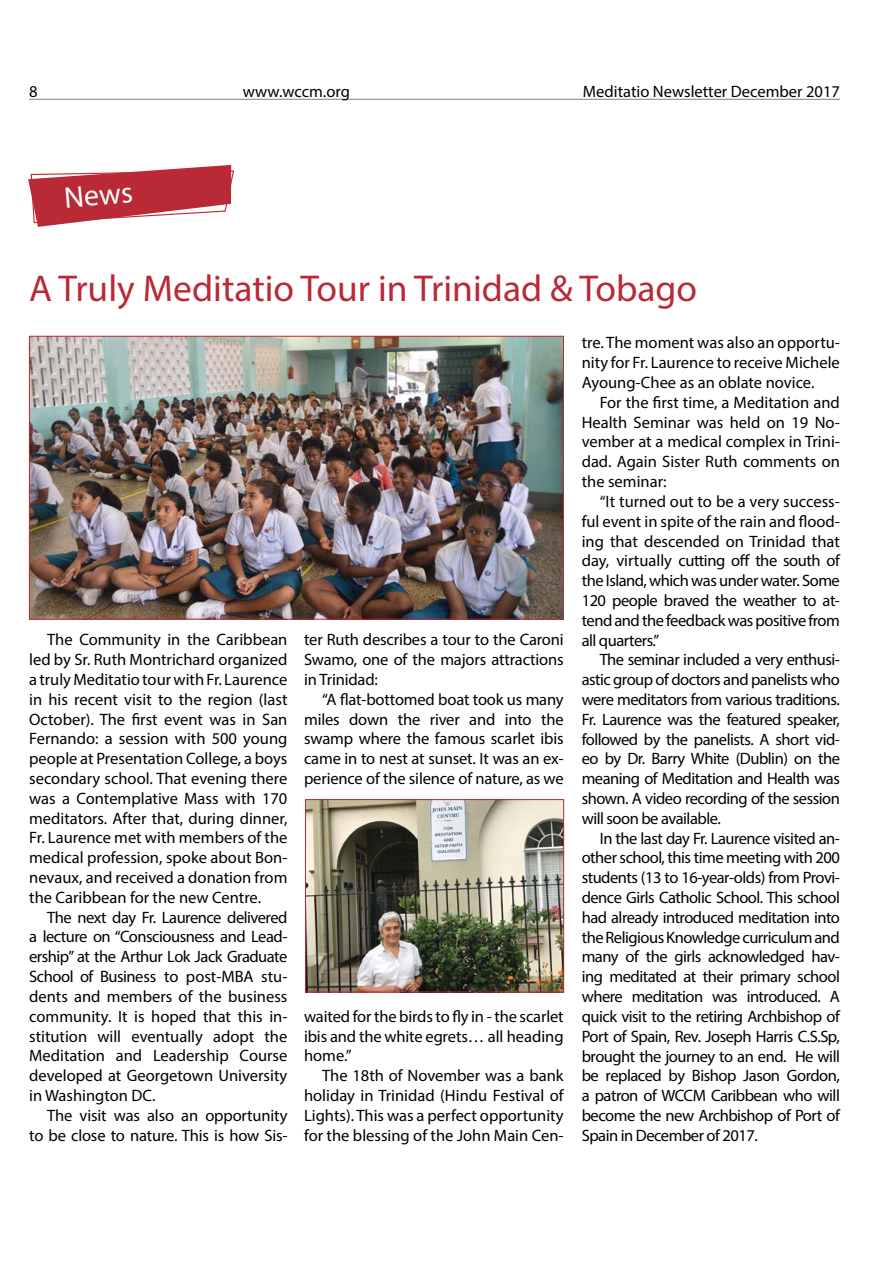
<style>
.page{position:relative;width:894px;height:1263px;background:#fff}
.page>*{position:absolute;margin:0;border:0;box-sizing:border-box;transform-origin:0 0}
.t1{font:37.5px "Myriad Pro";color:#b92936}
.t2{font:30px "Myriad Pro";color:#fff}
.t3{font:16.5px/19.8px "Myriad Pro";letter-spacing:-.01em;color:#000;text-align:justify}
</style>
<div class="page">
<hr style="left:29px;top:99px;width:810px;height:1px;background:#000">
<svg style="left:28px;top:165px;width:207px;height:62px"></svg>
<img style="left:31px;top:338px;width:530px;height:279px">
<div style="left:29px;top:336px;width:534px;height:283px;border:1px solid #b92936"></div>
<img style="left:307px;top:801px;width:254px;height:189px">
<div style="left:305px;top:799px;width:258px;height:193px;border:1px solid #b92936"></div>
<p class="t3" style="left:29px;top:82px;width:10px">8</p>
<p class="t3" style="left:243px;top:82px;width:108px">www.wccm.org</p>
<p class="t3" style="left:582px;top:82px;width:258px">Meditatio Newsletter December 2017</p>
<h2 class="t2" style="left:63px;top:179px;width:70px;rotate:-5deg">News</h2>
<h1 class="t1" style="left:29px;top:265px;width:669px">A Truly Meditatio Tour in Trinidad &amp; Tobago</h1>
<p class="t3" style="left:29px;top:629px;width:260px;text-indent:18px">The Community in the Caribbean led by Sr. Ruth Montrichard organized a truly Meditatio tour with Fr. Laurence in his recent visit to the region (last October). The first event was in San Fernando: a session with 500 young people at Presentation College, a boys secondary school. That evening there was a Contemplative Mass with 170 meditators. After that, during dinner, Fr. Laurence met with members of the medical profession, spoke about Bon&shy;nevaux, and received a donation from the Caribbean for the new Centre.</p>
<p class="t3" style="left:29px;top:907px;width:260px;text-indent:18px">The next day Fr. Laurence delivered a lecture on “Consciousness and Lead&shy;ership” at the Arthur Lok Jack Graduate School of Business to post-MBA stu&shy;dents and members of the business community. It is hoped that this in&shy;stitution will eventually adopt the Meditation and Leadership Course developed at Georgetown University in Washington DC.</p>
<p class="t3" style="left:29px;top:1105px;width:260px;text-align:right">The visit was also an opportunity to be close to nature. This is how Sis-</p>
<p class="t3" style="left:304px;top:629px;width:261px">ter Ruth describes a tour to the Caroni Swamo, one of the majors attractions in Trinidad:</p>
<p class="t3" style="left:304px;top:689px;width:261px;text-indent:18px">“A flat-bottomed boat took us many miles down the river and into the swamp where the famous scarlet ibis came in to nest at sunset. It was an ex&shy;perience of the silence of nature, as we</p>
<p class="t3" style="left:304px;top:1006px;width:261px">waited for the birds to fly in - the scarlet ibis and the white egrets… all heading home.”</p>
<p class="t3" style="left:304px;top:1065px;width:261px;text-indent:18px">The 18th of November was a bank holiday in Trinidad (Hindu Festival of Lights). This was a perfect opportunity for the blessing of the John Main Cen-</p>
<p class="t3" style="left:581px;top:333px;width:260px">tre. The moment was also an opportu&shy;nity for Fr. Laurence to receive Michele Ayoung-Chee as an oblate novice.</p>
<p class="t3" style="left:581px;top:392px;width:260px;text-indent:18px">For the first time, a Meditation and Health Seminar was held on 19 No&shy;vember at a medical complex in Trini&shy;dad. Again Sister Ruth comments on the seminar:</p>
<p class="t3" style="left:581px;top:491px;width:260px;text-indent:18px">“It turned out to be a very success&shy;ful event in spite of the rain and flood&shy;ing that descended on Trinidad that day, virtually cutting off the south of the Island, which was under water. Some 120 people braved the weather to at&shy;tend and the feedback was positive from all quarters.”</p>
<p class="t3" style="left:581px;top:649px;width:260px;text-indent:18px">The seminar included a very enthusi&shy;astic group of doctors and panelists who were meditators from various traditions.<br>Fr. Laurence was the featured speaker, followed by the panelists. A short vid&shy;eo by Dr. Barry White (Dublin) on the meaning of Meditation and Health was shown. A video recording of the session will soon be available.</p>
<p class="t3" style="left:581px;top:828px;width:260px;text-indent:18px">In the last day Fr. Laurence visited an&shy;other school, this time meeting with 200 students (13 to 16-year-olds) from Provi&shy;dence Girls Catholic School. This school had already introduced meditation into the Religious Knowledge curriculum and many of the girls acknowledged hav&shy;ing meditated at their primary school where meditation was introduced. A quick visit to the retiring Archbishop of Port of Spain, Rev. Joseph Harris C.S.Sp, brought the journey to an end. He will be replaced by Bishop Jason Gordon, a patron of WCCM Caribbean who will become the new Archbishop of Port of Spain in December of 2017.</p>
</div>
